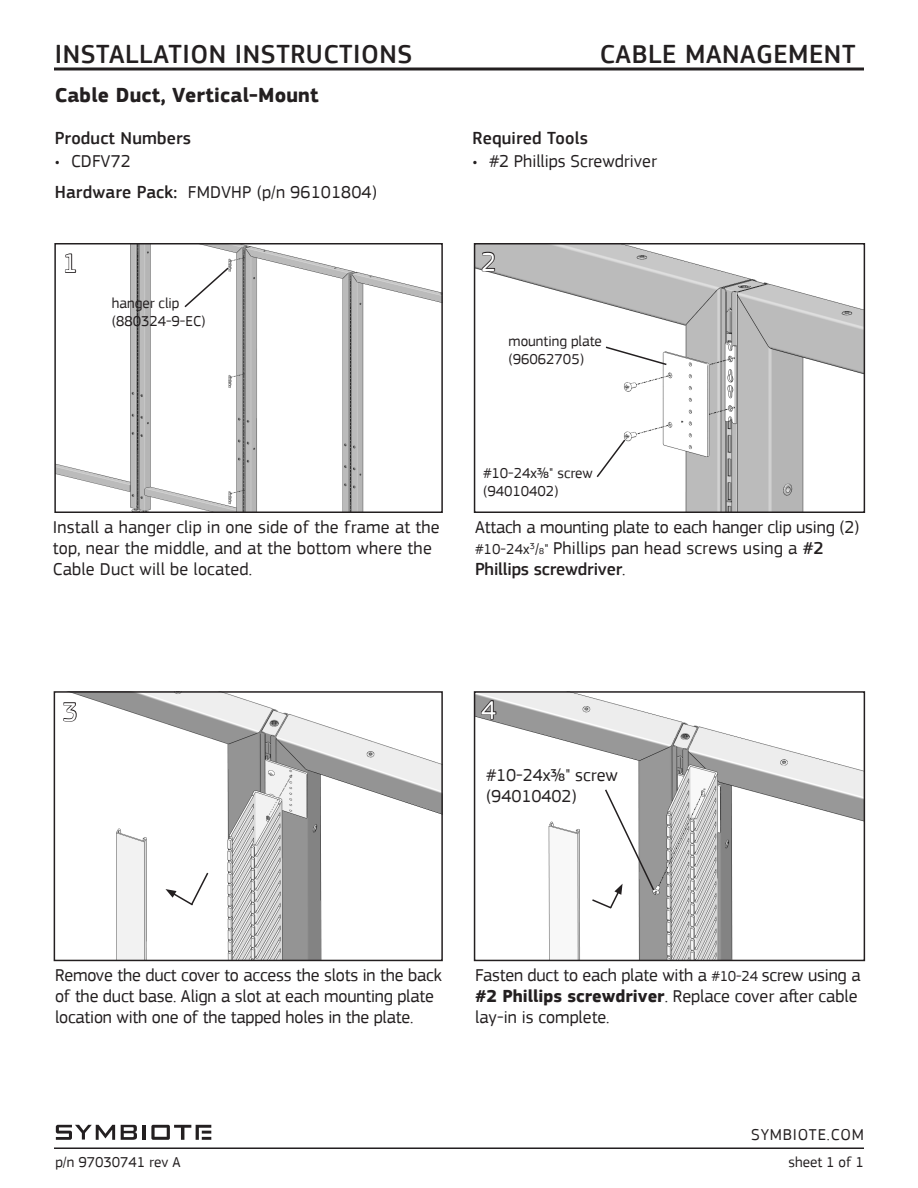
<style>
.page{position:relative;width:918px;height:1188px;background:#fff}
.page>*{position:absolute;margin:0;border:0;box-sizing:border-box;transform-origin:0 0}
.Intall_Master_Header{font:500 27px "PF Square Sans Pro";letter-spacing:.02em;color:#231f20}
.t1{font:27px "PF Square Sans Pro";color:#fff}
.Install_Header_1_Pro{font:700 21px "PF Square Sans Pro";letter-spacing:.01em;color:#231f20}
.Install_Header_2_Pro{font:18px/21px "PF Square Sans Pro";color:#231f20}
.Install_Header_2_Pro-2{font:500 18px "PF Square Sans Pro";letter-spacing:.01em;color:#231f20}
.t2{font:16.5px "PF Square Sans Pro";letter-spacing:.05em;color:#231f20}
.Install_Step_Parts_1{font:15px "PF Square Sans Pro";color:#231f20}
.s1{font-weight:500}
.s2{font-size:15px}
.s3{font-size:15.75px}
.s4{font-size:9px}
.s5{font-weight:700}
</style>
<div class="page">
<hr style="left:54px;top:68px;width:810px;height:2px;background:#231f20">
<hr style="left:54px;top:1147px;width:810px;height:2px;background:#231f20">
<svg style="left:121px;top:1125px;width:16px;height:15px"></svg>
<hr style="left:143px;top:1125px;width:3px;height:15px;background:#231f20">
<svg style="left:56px;top:1125px;width:59px;height:15px"></svg>
<svg style="left:151px;top:1125px;width:60px;height:15px"></svg>
<img style="left:57px;top:246px;width:383px;height:264px">
<div style="left:54px;top:243px;width:389px;height:270px;border:2px solid #231f20"></div>
<img style="left:477px;top:246px;width:385px;height:264px">
<div style="left:474px;top:243px;width:391px;height:270px;border:2px solid #231f20"></div>
<img style="left:477px;top:694px;width:385px;height:264px">
<div style="left:474px;top:691px;width:391px;height:270px;border:2px solid #231f20"></div>
<img style="left:75px;top:694px;width:365px;height:264px">
<div style="left:54px;top:691px;width:389px;height:270px;border:2px solid #231f20"></div>
<svg style="left:183px;top:266px;width:47px;height:43px"></svg>
<svg style="left:165px;top:871px;width:45px;height:36px"></svg>
<svg style="left:64px;top:253px;width:13px;height:21px"></svg>
<svg style="left:63px;top:701px;width:15px;height:34px"></svg>
<svg style="left:481px;top:243px;width:15px;height:29px"></svg>
<svg style="left:480px;top:699px;width:17px;height:21px"></svg>
<svg style="left:604px;top:345px;width:64px;height:21px"></svg>
<svg style="left:591px;top:788px;width:65px;height:122px"></svg>
<svg style="left:595px;top:438px;width:32px;height:41px"></svg>
<h1 class="Intall_Master_Header" style="left:55px;top:39px;width:359px">INSTALLATION INSTRUCTIONS</h1>
<p class="Install_Header_1_Pro" style="left:55px;top:83px;width:266px">Cable Duct, Vertical-Mount</p>
<p class="Install_Header_2_Pro-2" style="left:55px;top:128px;width:138px">Product Numbers</p>
<p class="Install_Header_2_Pro" style="left:55px;top:150px;width:77px">• CDFV72</p>
<p class="Install_Header_2_Pro" style="left:55px;top:182px;width:324px"><span class="s1">Hardware Pack:</span> FMDVHP (p/n 96101804)</p>
<p class="t1" style="left:63px;top:247px;width:17px">1</p>
<p class="Install_Step_Parts_1" style="left:112px;top:295px;width:69px">hanger clip</p>
<p class="Install_Step_Parts_1" style="left:112px;top:313px;width:95px">(880324-9-EC)</p>
<p class="Intall_Master_Header" style="left:600px;top:39px;width:257px">CABLE MANAGEMENT</p>
<p class="Install_Header_2_Pro-2" style="left:472px;top:128px;width:117px">Required Tools</p>
<p class="Install_Header_2_Pro" style="left:472px;top:150px;width:186px">• #2 Phillips Screwdriver</p>
<p class="t1" style="left:481px;top:246px;width:17px">2</p>
<p class="Install_Step_Parts_1" style="left:509px;top:333px;width:95px">mounting plate</p>
<p class="Install_Step_Parts_1" style="left:509px;top:351px;width:77px">(96062705)</p>
<p class="Install_Step_Parts_1" style="left:483px;top:464px;width:111px">#10-24x3/8" screw</p>
<p class="Install_Step_Parts_1" style="left:483px;top:482px;width:77px">(94010402)</p>
<p class="Install_Header_2_Pro" style="left:53px;top:517px;width:388px">Install a hanger clip in one side of the frame at the top, near the middle, and at the bottom where the<br>Cable Duct will be located.</p>
<p class="Install_Header_2_Pro" style="left:475px;top:517px;width:386px">Attach a mounting plate to each hanger clip using (2) <span class="s2">#10-24x</span><sup>3</sup><span class="s3">/</span><span class="s4">8</span><span class="s2">"</span> Phillips pan head screws using a <span class="s1">#2<br>Phillips screwdriver</span>.</p>
<p class="t1" style="left:63px;top:696px;width:17px">3</p>
<p class="t1" style="left:481px;top:694px;width:17px">4</p>
<p class="Install_Header_2_Pro" style="left:486px;top:765px;width:133px">#10-24x3/8" screw</p>
<p class="Install_Header_2_Pro" style="left:486px;top:786px;width:92px">(94010402)</p>
<p class="Install_Header_2_Pro" style="left:55px;top:964px;width:388px">Remove the duct cover to access the slots in the back of the duct base. Align a slot at each mounting plate location with one of the tapped holes in the plate.</p>
<p class="Install_Header_2_Pro" style="left:475px;top:965px;width:387px">Fasten duct to each plate with a <span class="s2">#10-24</span> screw using a <span class="s5">#2 Phillips screwdriver</span>. Replace cover after cable lay-in is complete.</p>
<p class="Install_Step_Parts_1" style="left:56px;top:1153px;width:127px">p/n 97030741 rev A</p>
<p class="t2" style="left:751px;top:1125px;width:114px">SYMBIOTE.COM</p>
<p class="Install_Step_Parts_1" style="left:788px;top:1153px;width:77px">sheet 1 of 1</p>
</div>
